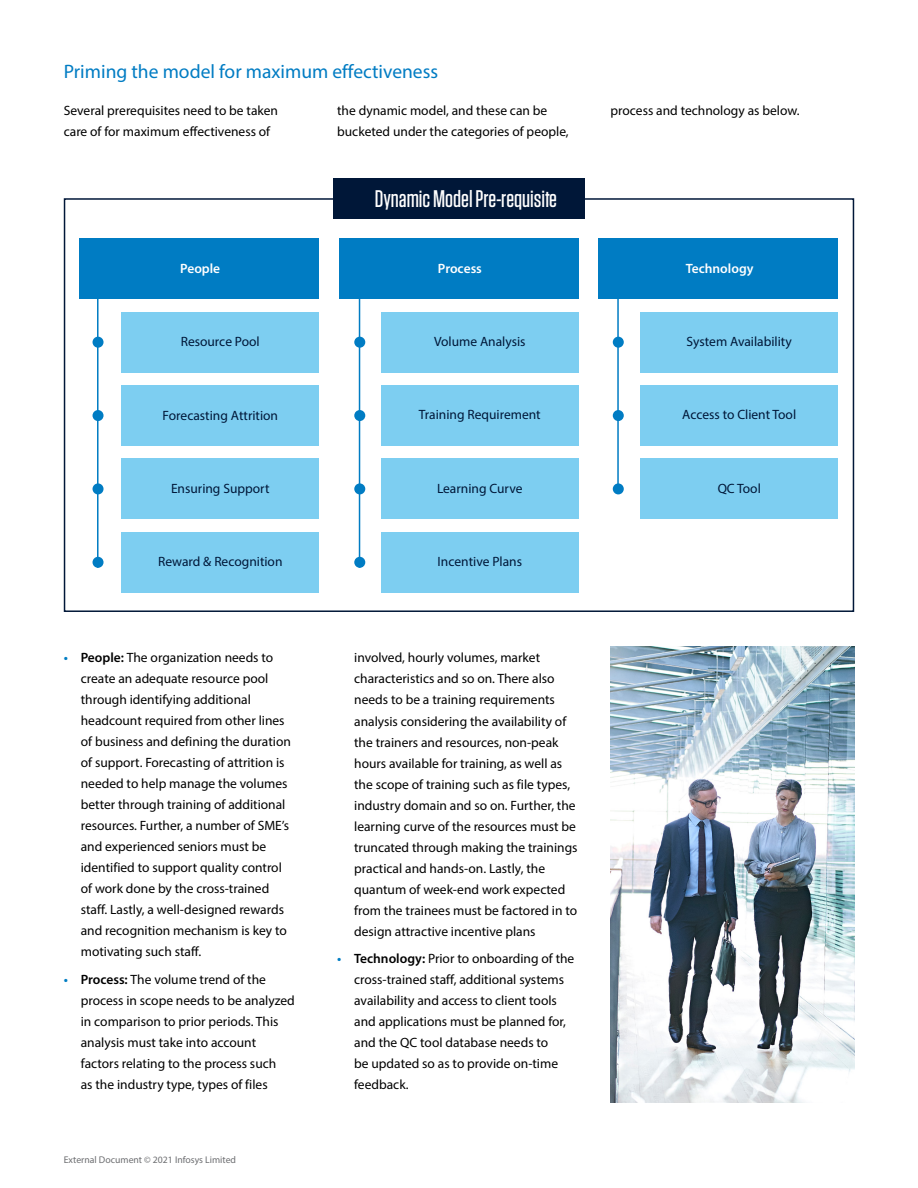
<style>
.page{position:relative;width:918px;height:1188px;background:#fff}
.page>*{position:absolute;margin:0;border:0;box-sizing:border-box;transform-origin:0 0}
.t1{font:500 24px "Tungsten";color:#fff}
.t2{font:19.5px "Myriad Pro";color:#007cc3}
.t3{font:13.5px/21px "Myriad Pro";color:#000}
.t4{font:13.5px "Myriad Pro";color:#001738}
.t5{font:600 13.5px "Myriad Pro";color:#fff}
.t6{font:9.75px "Myriad Pro";color:#6d6e71}
.s1{font-weight:600;color:#007dc3}
.s2{font-weight:600}
</style>
<div class="page">
<div style="left:333px;top:179px;width:252px;height:40px;background:#001738"></div>
<div style="left:80px;top:239px;width:239px;height:60px;background:#007cc3"></div>
<div style="left:121px;top:312px;width:198px;height:60px;background:#7dcef1"></div>
<div style="left:121px;top:385px;width:198px;height:61px;background:#7dcef1"></div>
<div style="left:121px;top:459px;width:198px;height:60px;background:#7dcef1"></div>
<div style="left:121px;top:532px;width:198px;height:61px;background:#7dcef1"></div>
<div style="left:381px;top:312px;width:198px;height:60px;background:#7dcef1"></div>
<div style="left:381px;top:385px;width:198px;height:61px;background:#7dcef1"></div>
<div style="left:381px;top:459px;width:198px;height:60px;background:#7dcef1"></div>
<div style="left:381px;top:532px;width:198px;height:61px;background:#7dcef1"></div>
<div style="left:640px;top:312px;width:198px;height:60px;background:#7dcef1"></div>
<div style="left:640px;top:385px;width:198px;height:61px;background:#7dcef1"></div>
<div style="left:640px;top:459px;width:198px;height:60px;background:#7dcef1"></div>
<div style="left:339px;top:239px;width:240px;height:60px;background:#007cc3"></div>
<div style="left:599px;top:239px;width:239px;height:60px;background:#007cc3"></div>
<hr style="left:97px;top:285px;width:2px;height:283px;background:#007cc3">
<div style="left:93px;top:337px;width:11px;height:11px;background:#007cc3;border-radius:50%"></div>
<div style="left:93px;top:410px;width:11px;height:11px;background:#007cc3;border-radius:50%"></div>
<div style="left:93px;top:483px;width:11px;height:11px;background:#007cc3;border-radius:50%"></div>
<div style="left:93px;top:557px;width:11px;height:11px;background:#007cc3;border-radius:50%"></div>
<hr style="left:359px;top:285px;width:1px;height:283px;background:#007cc3">
<div style="left:354px;top:337px;width:11px;height:11px;background:#007cc3;border-radius:50%"></div>
<div style="left:354px;top:410px;width:11px;height:11px;background:#007cc3;border-radius:50%"></div>
<div style="left:354px;top:483px;width:11px;height:11px;background:#007cc3;border-radius:50%"></div>
<div style="left:354px;top:557px;width:11px;height:11px;background:#007cc3;border-radius:50%"></div>
<hr style="left:617px;top:285px;width:2px;height:204px;background:#007cc3">
<div style="left:613px;top:337px;width:11px;height:11px;background:#007cc3;border-radius:50%"></div>
<div style="left:613px;top:410px;width:11px;height:11px;background:#007cc3;border-radius:50%"></div>
<div style="left:613px;top:483px;width:11px;height:11px;background:#007cc3;border-radius:50%"></div>
<img style="left:611px;top:646px;width:243px;height:457px">
<h2 class="t2" style="left:64px;top:60px;width:376px">Priming the model for maximum effectiveness</h2>
<p class="t3" style="left:64px;top:100px;width:216px">Several prerequisites need to be taken care of for maximum effectiveness of</p>
<p class="t3" style="left:337px;top:100px;width:233px">the dynamic model, and these can be bucketed under the categories of people,</p>
<p class="t3" style="left:611px;top:100px;width:190px">process and technology as below.</p>
<h1 class="t1" style="left:375px;top:186px;width:184px">Dynamic Model Pre-requisite</h1>
<p class="t5" style="left:180px;top:260px;width:42px">People</p>
<p class="t5" style="left:438px;top:260px;width:45px">Process</p>
<p class="t5" style="left:686px;top:260px;width:69px">Technology</p>
<p class="t4" style="left:181px;top:333px;width:81px">Resource Pool</p>
<p class="t4" style="left:434px;top:333px;width:93px">Volume Analysis</p>
<p class="t4" style="left:687px;top:333px;width:107px">System Availability</p>
<p class="t4" style="left:163px;top:407px;width:117px">Forecasting Attrition</p>
<p class="t4" style="left:419px;top:407px;width:123px">Training Requirement</p>
<p class="t4" style="left:682px;top:407px;width:115px">Access to Client Tool</p>
<p class="t4" style="left:171px;top:480px;width:100px">Ensuring Support</p>
<p class="t4" style="left:437px;top:480px;width:87px">Learning Curve</p>
<p class="t4" style="left:718px;top:480px;width:45px">QC Tool</p>
<p class="t4" style="left:158px;top:553px;width:126px">Reward &amp; Recognition</p>
<p class="t4" style="left:438px;top:553px;width:86px">Incentive Plans</p>
<p class="t3" style="left:81px;top:647px;width:212px;text-indent:-17px"><span class="s1">•</span> <span class="s2">People:</span> The organization needs to create an adequate resource pool through identifying additional headcount required from other lines of business and defining the duration of support. Forecasting of attrition is needed to help manage the volumes better through training of additional resources. Further, a number of SME’s and experienced seniors must be identified to support quality control of work done by the cross-trained staff. Lastly, a well-designed rewards and recognition mechanism is key to motivating such staff.</p>
<p class="t3" style="left:81px;top:969px;width:216px;text-indent:-17px"><span class="s1">•</span> <span class="s2">Process:</span> The volume trend of the process in scope needs to be analyzed in comparison to prior periods. This analysis must take into account factors relating to the process such<br>as the industry type, types of files</p>
<p class="t3" style="left:354px;top:647px;width:225px">involved, hourly volumes, market characteristics and so on. There also needs to be a training requirements analysis considering the availability of the trainers and resources, non-peak hours available for training, as well as the scope of training such as file types, industry domain and so on. Further, the learning curve of the resources must be truncated through making the trainings practical and hands-on. Lastly, the quantum of week-end work expected from the trainees must be factored in to design attractive incentive plans</p>
<p class="t3" style="left:354px;top:948px;width:222px;text-indent:-17px"><span class="s1">•</span> <span class="s2">Technology:</span> Prior to onboarding of the cross-trained staff, additional systems availability and access to client tools and applications must be planned for, and the QC tool database needs to<br>be updated so as to provide on-time feedback.</p>
<p class="t6" style="left:64px;top:1154px;width:174px">External Document © 2021 Infosys Limited</p>
</div>
